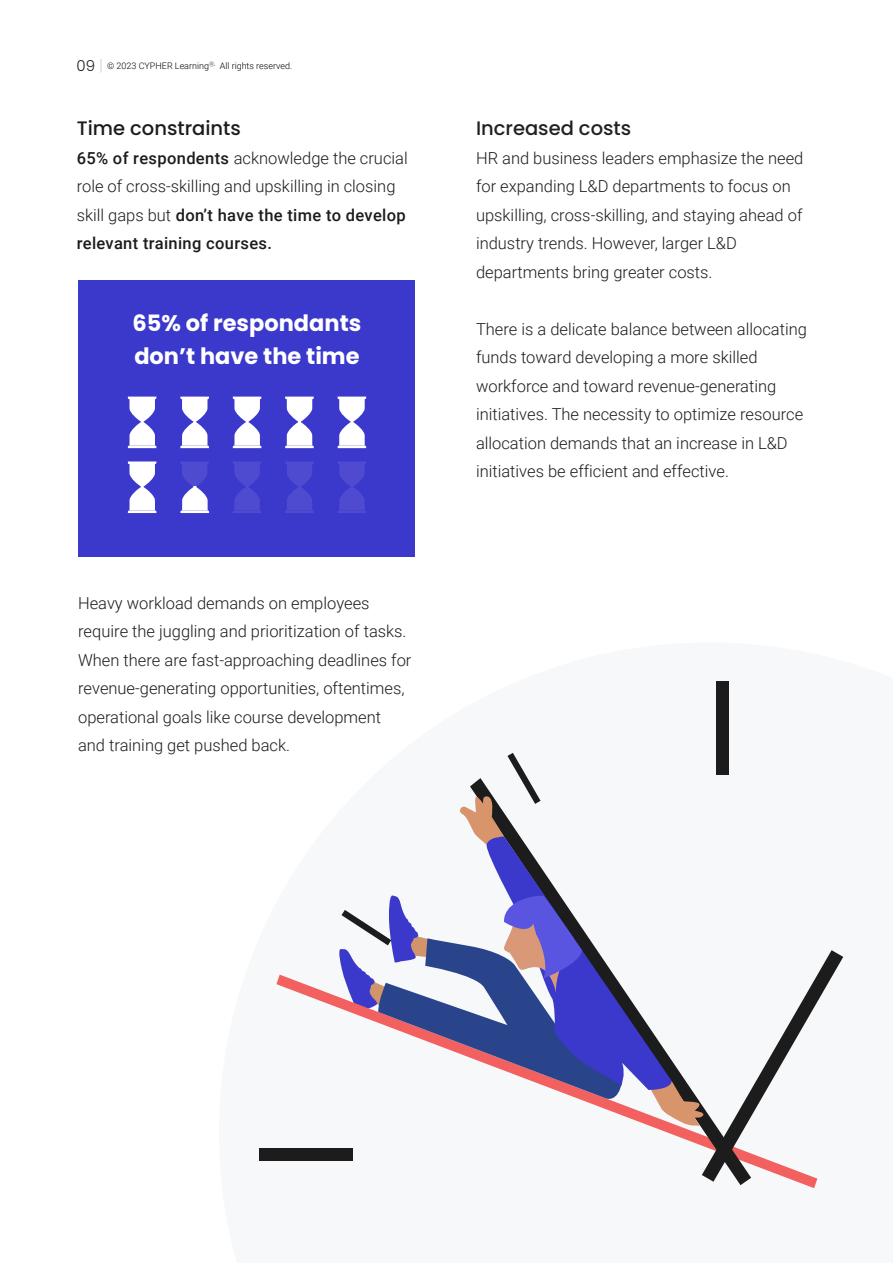
<style>
.page{position:relative;width:893px;height:1263px;background:#fff}
.page>*{position:absolute;margin:0;border:0;box-sizing:border-box;transform-origin:0 0}
.t1{font:700 22.5px/33.2px "Poppins";color:#fff}
.t2{font:500 19.5px "Poppins";color:#1c1c1c}
.t3{font:500 19.5px "Poppins";color:#212121}
.t4{font:300 16.5px/28.5px "Roboto";color:#1c1c1c}
.t5{font:300 9px "Roboto";color:#000}
.s1{font-family:"Poppins";font-size:15px;color:#212121}
.s2{font-family:"Poppins";font-size:15px;color:rgb(33 33 33/.2)}
.s3{font-weight:500}
</style>
<div class="page">
<div style="left:78px;top:280px;width:337px;height:276px;background:#3b38cc"></div>
<div style="left:259px;top:1148px;width:94px;height:12px;background:#1c1c1c"></div>
<div style="left:717px;top:681px;width:12px;height:93px;background:#1c1c1c"></div>
<div style="left:276px;top:974px;width:541px;height:214px;background:#f6f8fa"></div>
<div style="left:470px;top:1090px;width:281px;height:95px;background:#f6f8fa"></div>
<svg style="left:460px;top:753px;width:81px;height:91px"></svg>
<svg style="left:646px;top:950px;width:197px;height:232px"></svg>
<svg style="left:485px;top:836px;width:187px;height:254px;fill:#f6f8fa"></svg>
<svg style="left:128px;top:397px;width:28px;height:51px"></svg>
<svg style="left:180px;top:397px;width:29px;height:51px"></svg>
<svg style="left:233px;top:397px;width:28px;height:51px"></svg>
<svg style="left:285px;top:397px;width:29px;height:51px"></svg>
<svg style="left:338px;top:397px;width:28px;height:51px"></svg>
<svg style="left:128px;top:461px;width:28px;height:52px"></svg>
<svg style="left:233px;top:462px;width:28px;height:51px"></svg>
<svg style="left:285px;top:462px;width:29px;height:51px"></svg>
<svg style="left:338px;top:462px;width:28px;height:51px"></svg>
<svg style="left:180px;top:462px;width:29px;height:51px"></svg>
<svg style="left:338px;top:894px;width:284px;height:209px"></svg>
<p class="t5" style="left:76px;top:60px;width:217px"><span class="s1">09</span> <span class="s2">|</span> © 2023 CYPHER Learning<sup>Ⓡ.</sup> All rights reserved.</p>
<p class="t2" style="left:77px;top:117px;width:166px">Time constraints</p>
<p class="t4" style="left:77px;top:143px;width:333px"><span class="s3">65% of respondents</span> acknowledge the crucial role of cross-skilling and upskilling in closing skill gaps but <span class="s3">don’t have the time to develop relevant training courses.</span></p>
<h1 class="t1" style="left:133px;top:307px;width:230px">65% of respondants don’t have the time</h1>
<p class="t4" style="left:78px;top:588px;width:335px">Heavy workload demands on employees require the juggling and prioritization of tasks.<br>When there are fast-approaching deadlines for revenue-generating opportunities, oftentimes, operational goals like course development and training get pushed back.</p>
<p class="t3" style="left:476px;top:117px;width:157px">Increased costs</p>
<p class="t4" style="left:476px;top:143px;width:329px">HR and business leaders emphasize the need for expanding L&amp;D departments to focus on upskilling, cross-skilling, and staying ahead of industry trends. However, larger L&amp;D departments bring greater costs.</p>
<p class="t4" style="left:476px;top:314px;width:332px">There is a delicate balance between allocating funds toward developing a more skilled workforce and toward revenue-generating initiatives. The necessity to optimize resource allocation demands that an increase in L&amp;D initiatives be efficient and effective.</p>
</div>
